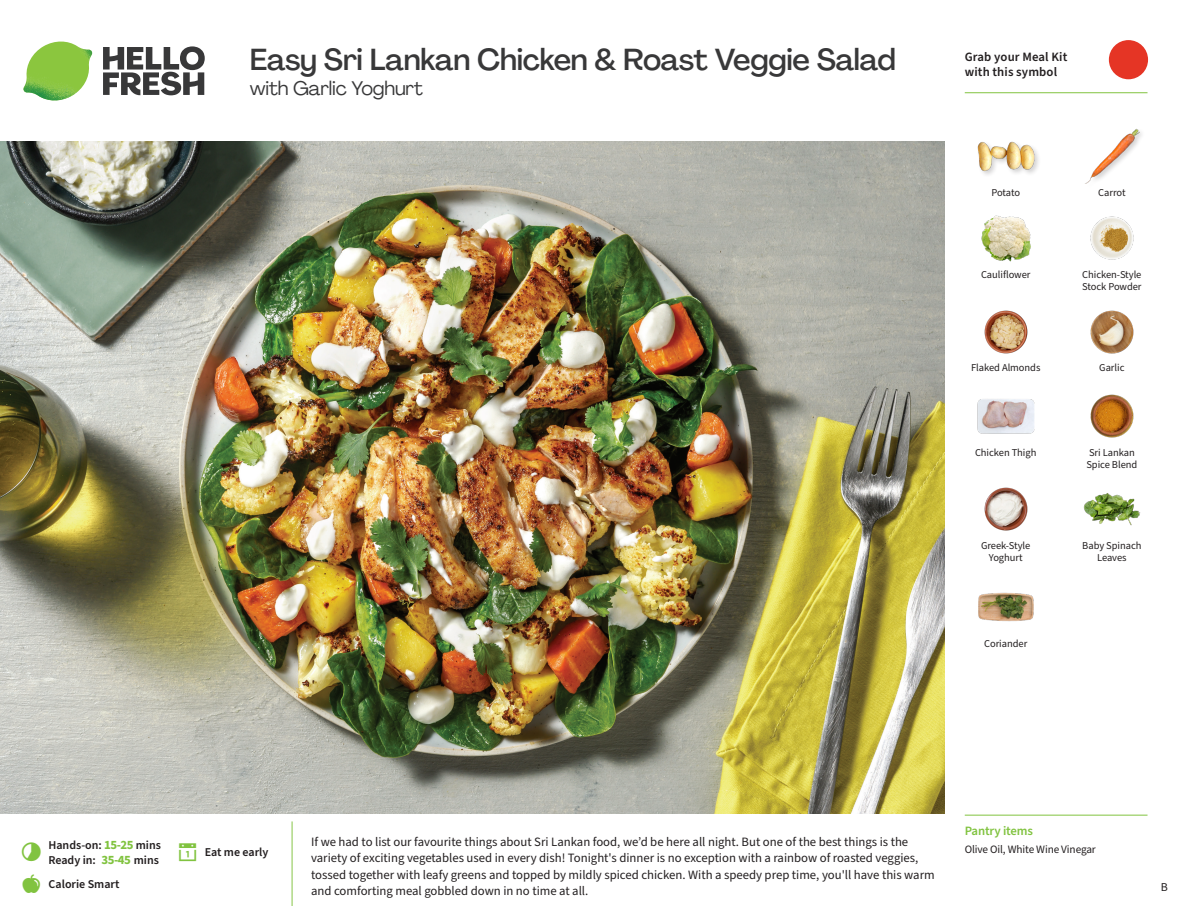
<style>
.page{position:relative;width:1188px;height:918px;background:#fff}
.page>*{position:absolute;margin:0;border:0;box-sizing:border-box;transform-origin:0 0}
._15_Titel_UK{font:500 30px "Agrandir";letter-spacing:-.015em;color:#383839}
._15_Titel_UK-2{font:19.5px "Agrandir";letter-spacing:-.01em;color:#383839}
.Step_6_Text_AU{font:12.75px/16.5px "Source Sans Pro";color:#231f20}
.t1{font:600 12.75px/15px "Source Sans Pro";letter-spacing:.01em;color:#231f20}
._04_Headers_Front{font:600 12.75px "Source Sans Pro";letter-spacing:-.01em;color:#81c340}
._04_Intro{font:600 12px "Source Sans Pro";color:#231f20}
.t2{font:12px "Source Sans Pro";color:#231f20}
._05_Pantry{font:11.25px "Source Sans Pro";letter-spacing:-.01em;color:#231f20}
._18_FRONT_ingredient{font:10.5px/12px "Source Sans Pro";letter-spacing:-.005em;color:#231f20}
.s1{font-weight:700;font-size:12.75px;color:#81c340}
</style>
<div class="page">
<svg style="left:103px;top:46px;width:102px;height:49px"></svg>
<img style="left:23px;top:42px;width:69px;height:59px">
<img style="left:0;top:142px;width:945px;height:672px">
<img style="left:977px;top:399px;width:57px;height:35px">
<img style="left:984px;top:310px;width:44px;height:44px">
<img style="left:1090px;top:394px;width:44px;height:44px">
<img style="left:984px;top:487px;width:44px;height:44px">
<img style="left:978px;top:592px;width:56px;height:30px">
<img style="left:1090px;top:310px;width:44px;height:44px">
<img style="left:981px;top:215px;width:50px;height:47px">
<img style="left:1090px;top:216px;width:44px;height:44px">
<div style="left:976px;top:141px;width:65px;height:37px;background:#231f20;opacity:.2"></div>
<img style="left:977px;top:141px;width:57px;height:37px">
<img style="left:1085px;top:128px;width:56px;height:56px">
<img style="left:1083px;top:493px;width:58px;height:33px">
<hr style="left:965px;top:815px;width:183px;height:1px;background:#81c340">
<svg style="left:1091px;top:40px;width:58px;height:54px"></svg>
<hr style="left:965px;top:92px;width:183px;height:1px;background:#81c340">
<p class="_15_Titel_UK" style="left:250px;top:41px;width:647px">Easy Sri Lankan Chicken &amp; Roast Veggie Salad</p>
<p class="_15_Titel_UK-2" style="left:250px;top:76px;width:174px">with Garlic Yoghurt</p>
<p class="t1" style="left:965px;top:50px;width:104px">Grab your Meal Kit with this symbol</p>
<p class="_18_FRONT_ingredient" style="left:992px;top:186px;width:30px">Potato</p>
<p class="_18_FRONT_ingredient" style="left:1098px;top:186px;width:29px">Carrot</p>
<p class="_18_FRONT_ingredient" style="left:981px;top:268px;width:51px">Cauliflower</p>
<p class="_18_FRONT_ingredient" style="left:1082px;top:268px;width:61px">Chicken-Style<br>Stock Powder</p>
<p class="_18_FRONT_ingredient" style="left:971px;top:362px;width:71px">Flaked Almonds</p>
<p class="_18_FRONT_ingredient" style="left:1099px;top:362px;width:27px">Garlic</p>
<p class="_18_FRONT_ingredient" style="left:975px;top:446px;width:63px">Chicken Thigh</p>
<p class="_18_FRONT_ingredient" style="left:981px;top:540px;width:51px;text-align:center">Greek-Style<br>Yoghurt</p>
<p class="_18_FRONT_ingredient" style="left:984px;top:638px;width:45px">Coriander</p>
<p class="_18_FRONT_ingredient" style="left:1086px;top:446px;width:52px">Sri Lankan<br>Spice Blend</p>
<p class="_18_FRONT_ingredient" style="left:1082px;top:540px;width:61px;text-align:center">Baby Spinach<br>Leaves</p>
<p class="_04_Intro" style="left:48px;top:837px;width:114px">Hands-on: <span class="s1">15-25</span> mins</p>
<p class="_04_Intro" style="left:48px;top:852px;width:112px">Ready in: <span class="s1">35-45</span> mins</p>
<p class="_04_Intro" style="left:49px;top:876px;width:72px">Calorie Smart</p>
<p class="_04_Intro" style="left:205px;top:844px;width:65px">Eat me early</p>
<p class="Step_6_Text_AU" style="left:311px;top:833px;width:625px">If we had to list our favourite things about Sri Lankan food, we’d be here all night. But one of the best things is the variety of exciting vegetables used in every dish! Tonight's dinner is no exception with a rainbow of roasted veggies, tossed together with leafy greens and topped by mildly spiced chicken. With a speedy prep time, you'll have this warm and comforting meal gobbled down in no time at all.</p>
<p class="_04_Headers_Front" style="left:965px;top:822px;width:70px">Pantry items</p>
<p class="_05_Pantry" style="left:965px;top:842px;width:133px">Olive Oil, White Wine Vinegar</p>
<p class="t2" style="left:1161px;top:879px;width:9px">B</p>
</div>
